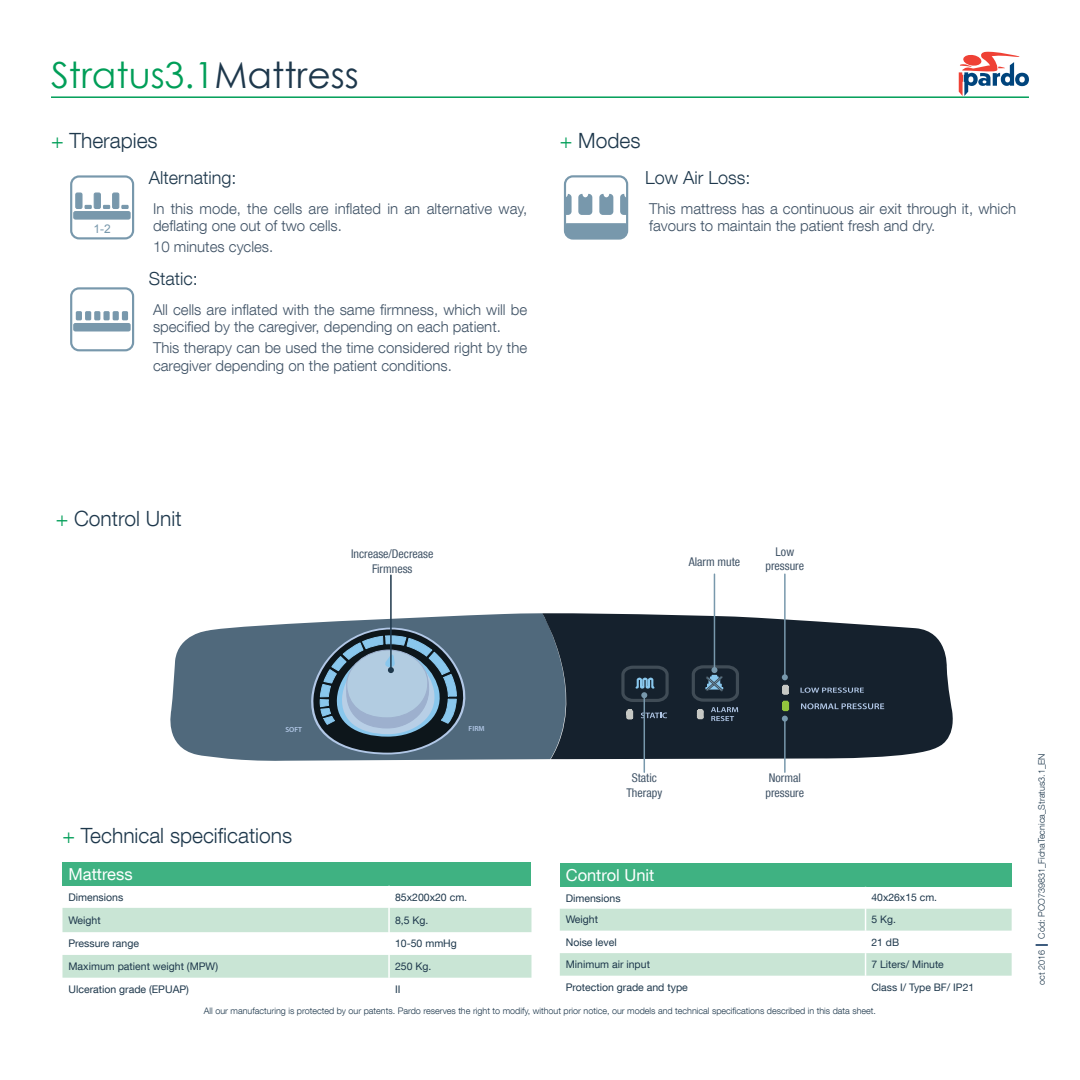
<style>
.page{position:relative;width:1080px;height:1080px;background:#fff}
.page>*{position:absolute;margin:0;border:0;box-sizing:border-box;transform-origin:0 0}
.t1{font:36px "Century Gothic";color:#009e58}
.t2{font:300 21px "Helvetica Neue LT Com";color:#1e384c}
.t3{font:300 18px "Helvetica Neue LT Com";color:#1e384c}
.t4{font:16.5px "Helvetica Neue LT Com";color:#fff}
.t5{font:300 15px/17.1px "Helvetica Neue LT Com";color:#405366}
.t6{font:condensed 12px/14.4px "Helvetica Neue LT Com";color:#405366;text-align:center}
.t7{font:12px "Arial";color:#7898ac}
.t8{font:10.5px "Helvetica Neue LT Com";color:#1e384c}
.t9{font:10.35px "Helvetica Neue LT Com";color:#1e384c}
.t10{font:300 9px "Helvetica Neue LT Com";color:#1e384c}
.t11{font:600 7.35px "Myriad Pro";color:#b1c7e6}
.s1{color:#1e384c}
.s2{color:#009e58}
</style>
<div class="page">
<hr style="left:51px;top:96px;width:978px;height:2px;background:#009e58">
<div style="left:63px;top:862px;width:468px;height:24px;background:#3fb282"></div>
<svg style="left:63px;top:908px;width:468px;height:70px"></svg>
<hr style="left:388px;top:908px;width:2px;height:24px;background:#fff">
<hr style="left:388px;top:932px;width:2px;height:23px;background:#fff">
<hr style="left:388px;top:955px;width:2px;height:23px;background:#fff">
<div style="left:560px;top:863px;width:452px;height:24px;background:#3fb282"></div>
<svg style="left:560px;top:908px;width:452px;height:68px"></svg>
<svg style="left:1036px;top:944px;width:11px;height:2px"></svg>
<svg style="left:567px;top:194px;width:5px;height:21px"></svg>
<svg style="left:620px;top:193px;width:5px;height:22px"></svg>
<svg style="left:567px;top:223px;width:58px;height:14px"></svg>
<div style="left:564px;top:175px;width:64px;height:65px;border:2px solid #7898ac;border-radius:8px"></div>
<div style="left:599px;top:194px;width:14px;height:21px;background:#7898ac;border-radius:4px"></div>
<div style="left:578px;top:194px;width:14px;height:21px;background:#7898ac;border-radius:4px"></div>
<svg style="left:583px;top:194px;width:5px;height:3px"></svg>
<svg style="left:604px;top:194px;width:5px;height:3px"></svg>
<div style="left:74px;top:323px;width:56px;height:8px;background:#7898ac;border-radius:2px"></div>
<div style="left:73px;top:323px;width:57px;height:8px;border:1px solid #7898ac;border-radius:2px"></div>
<div style="left:70px;top:287px;width:64px;height:64px;border:2px solid #7898ac;border-radius:8px"></div>
<div style="left:85px;top:311px;width:6px;height:9px;background:#7898ac;border-radius:2px"></div>
<div style="left:113px;top:311px;width:6px;height:9px;background:#7898ac;border-radius:2px"></div>
<div style="left:103px;top:311px;width:7px;height:9px;background:#7898ac;border-radius:2px"></div>
<div style="left:94px;top:311px;width:6px;height:9px;background:#7898ac;border-radius:2px"></div>
<div style="left:76px;top:311px;width:6px;height:9px;background:#7898ac;border-radius:2px"></div>
<div style="left:122px;top:311px;width:6px;height:9px;background:#7898ac;border-radius:2px"></div>
<div style="left:74px;top:212px;width:56px;height:7px;background:#7898ac;border-radius:2px"></div>
<div style="left:73px;top:211px;width:57px;height:8px;border:1px solid #7898ac;border-radius:2px"></div>
<div style="left:70px;top:175px;width:64px;height:64px;border:2px solid #7898ac;border-radius:8px"></div>
<div style="left:76px;top:193px;width:6px;height:15px;background:#7898ac;border-radius:2px"></div>
<div style="left:75px;top:192px;width:8px;height:17px;border:1px solid #7898ac;border-radius:2px"></div>
<svg style="left:85px;top:205px;width:7px;height:4px"></svg>
<div style="left:94px;top:193px;width:6px;height:15px;background:#7898ac;border-radius:2px"></div>
<div style="left:94px;top:192px;width:7px;height:17px;border:1px solid #7898ac;border-radius:2px"></div>
<svg style="left:103px;top:205px;width:7px;height:4px"></svg>
<div style="left:113px;top:193px;width:6px;height:15px;background:#7898ac;border-radius:2px"></div>
<div style="left:112px;top:192px;width:7px;height:17px;border:1px solid #7898ac;border-radius:2px"></div>
<svg style="left:121px;top:205px;width:8px;height:4px"></svg>
<svg style="left:170px;top:613px;width:418px;height:148px;fill:#50697c"></svg>
<svg style="left:542px;top:613px;width:411px;height:146px;fill:#15212d"></svg>
<svg style="left:627px;top:710px;width:6px;height:9px"></svg>
<svg style="left:641px;top:713px;width:26px;height:5px"></svg>
<svg style="left:800px;top:688px;width:64px;height:5px"></svg>
<svg style="left:801px;top:703px;width:83px;height:6px"></svg>
<hr style="left:714px;top:574px;width:1px;height:96px;background:#7898ac">
<svg style="left:690px;top:664px;width:51px;height:57px"></svg>
<hr style="left:390px;top:575px;width:2px;height:95px;background:#1e384c">
<svg style="left:309px;top:628px;width:163px;height:127px"></svg>
<hr style="left:644px;top:695px;width:1px;height:77px;background:#7898ac">
<svg style="left:620px;top:664px;width:50px;height:40px"></svg>
<hr style="left:784px;top:574px;width:2px;height:103px;background:#7898ac">
<svg style="left:782px;top:674px;width:7px;height:20px"></svg>
<hr style="left:784px;top:719px;width:2px;height:53px;background:#7898ac">
<svg style="left:782px;top:701px;width:7px;height:21px"></svg>
<svg style="left:959px;top:51px;width:70px;height:45px"></svg>
<h1 class="t1" style="left:51px;top:50px;width:309px">Stratus3.1<span class="s1">Mattress</span></h1>
<h2 class="t2" style="left:51px;top:128px;width:108px"><span class="s2">+</span> Therapies</h2>
<h2 class="t2" style="left:560px;top:128px;width:82px"><span class="s2">+</span> Modes</h2>
<p class="t3" style="left:149px;top:167px;width:89px">Alternating:</p>
<p class="t5" style="left:153px;top:200px;width:376px">In this mode, the cells are inflated in an alternative way, deflating one out of two cells.</p>
<p class="t5" style="left:153px;top:238px;width:122px">10 minutes cycles.</p>
<p class="t3" style="left:149px;top:268px;width:51px">Static:</p>
<p class="t5" style="left:153px;top:301px;width:376px">All cells are inflated with the same firmness, which will be specified by the caregiver, depending on each patient.</p>
<p class="t5" style="left:153px;top:339px;width:376px">This therapy can be used the time considered right by the caregiver depending on the patient conditions.</p>
<p class="t3" style="left:645px;top:167px;width:107px">Low Air Loss:</p>
<p class="t5" style="left:649px;top:200px;width:368px">This mattress has a continuous air exit through it, which favours to maintain the patient fresh and dry.</p>
<p class="t7" style="left:94px;top:221px;width:19px">1-2</p>
<h2 class="t2" style="left:56px;top:506px;width:127px"><span class="s2">+</span> Control Unit</h2>
<p class="t6" style="left:351px;top:547px;width:84px">Increase/Decrease<br>Firmness</p>
<p class="t6" style="left:689px;top:554px;width:53px">Alarm mute</p>
<p class="t6" style="left:766px;top:544px;width:40px">Low pressure</p>
<p class="t11" style="left:285px;top:725px;width:18px">SOFT</p>
<p class="t11" style="left:469px;top:723px;width:18px">FIRM</p>
<h2 class="t2" style="left:63px;top:823px;width:231px"><span class="s2">+</span> Technical specifications</h2>
<p class="t4" style="left:69px;top:864px;width:66px">Mattress</p>
<p class="t8" style="left:69px;top:890px;width:56px">Dimensions</p>
<p class="t8" style="left:395px;top:890px;width:74px">85x200x20 cm.</p>
<p class="t8" style="left:69px;top:914px;width:34px">Weight</p>
<p class="t8" style="left:395px;top:914px;width:35px">8,5 Kg.</p>
<p class="t8" style="left:69px;top:937px;width:72px">Pressure range</p>
<p class="t8" style="left:395px;top:937px;width:63px">10-50 mmHg</p>
<p class="t8" style="left:69px;top:960px;width:151px">Maximum patient weight (MPW)</p>
<p class="t8" style="left:395px;top:960px;width:38px">250 Kg.</p>
<p class="t8" style="left:69px;top:983px;width:122px">Ulceration grade (EPUAP)</p>
<p class="t8" style="left:395px;top:983px;width:7px">II</p>
<p class="t6" style="left:626px;top:771px;width:37px">Static<br>Therapy</p>
<p class="t6" style="left:766px;top:771px;width:40px;text-align:left">Normal pressure</p>
<p class="t4" style="left:566px;top:865px;width:90px">Control Unit</p>
<p class="t8" style="left:566px;top:891px;width:56px">Dimensions</p>
<p class="t9" style="left:871px;top:891px;width:67px">40x26x15 cm.</p>
<p class="t8" style="left:566px;top:913px;width:34px">Weight</p>
<p class="t9" style="left:871px;top:913px;width:26px">5 Kg.</p>
<p class="t8" style="left:566px;top:935px;width:52px">Noise level</p>
<p class="t9" style="left:871px;top:936px;width:29px">21 dB</p>
<p class="t8" style="left:566px;top:958px;width:86px">Minimum air input</p>
<p class="t9" style="left:871px;top:958px;width:74px">7 Liters/ Minute</p>
<p class="t8" style="left:566px;top:980px;width:124px">Protection grade and type</p>
<p class="t9" style="left:871px;top:981px;width:104px">Class I/ Type BF/ IP21</p>
<p class="t10" style="left:204px;top:1005px;width:674px">All our manufacturing is protected by our patents. Pardo reserves the right to modify, without prior notice, our models and technical specifications described in this data sheet.</p>
<p class="t10" style="left:1036px;top:939px;width:187px;rotate:-90deg">Cód: PCO739831_FichaTecnica_Stratus3.1_EN</p>
<p class="t10" style="left:1036px;top:985px;width:36px;rotate:-90deg">oct 2016</p>
</div>
